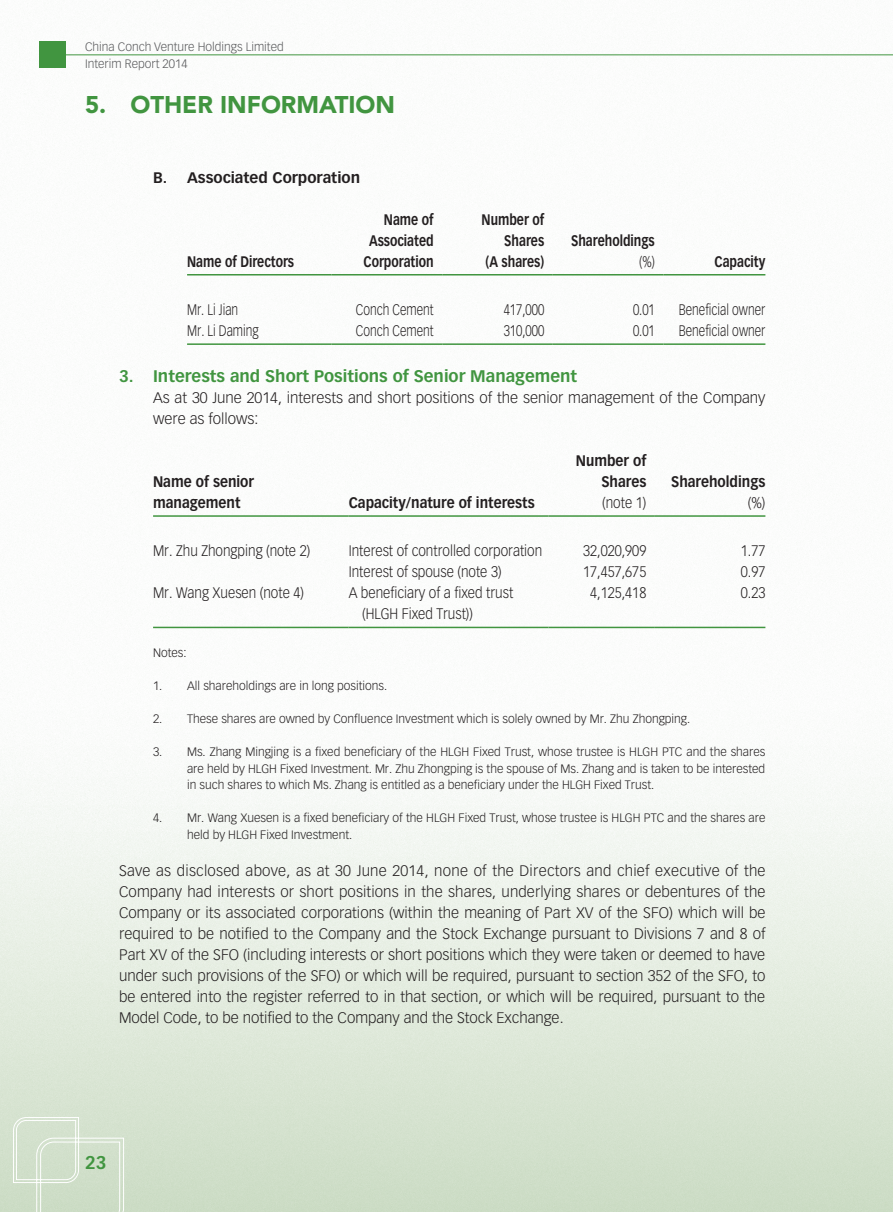
<style>
.page{position:relative;width:893px;height:1212px;background:#fff}
.page>*{position:absolute;margin:0;border:0;box-sizing:border-box;transform-origin:0 0}
.t1{font:900 24px "Avenir LT Std";color:#419540}
.t2{font:700 18px "Vectora LT Std";color:#419540}
.t3{font:700 16.5px "Vectora LT Std";color:#419540}
.t4{font:300 15px/21px "Vectora LT Std";color:#231f20}
.t5{font:300 15px "Vectora LT Std";color:#231f20;scale:.9 1}
.t6{font:300 15px "Vectora LT Std";color:#231f20;scale:.8 1}
.t7{font:700 15px/21px "Vectora LT Std";color:#231f20;text-align:right;scale:.8 1}
.t8{font:700 15px/21px "Vectora LT Std";color:#231f20;text-align:right;scale:.9 1}
.t9{font:700 15px "Vectora LT Std";color:#231f20}
.t10{font:300 12px/16.5px "Vectora LT Std";color:#231f20}
.t11{font:300 12px/16.5px "Vectora LT Std";color:#57585a}
</style>
<div class="page">
<img style="left:0;top:41px;width:893px;height:1171px">
<svg style="left:13px;top:1117px;width:111px;height:95px"></svg>
<hr style="left:57px;top:54px;width:836px;height:1px;background:#419540">
<div style="left:39px;top:42px;width:26px;height:26px;background:#419540"></div>
<hr style="left:187px;top:274px;width:145px;height:1px;background:#419540">
<hr style="left:332px;top:274px;width:110px;height:1px;background:#419540">
<hr style="left:442px;top:274px;width:111px;height:1px;background:#419540">
<hr style="left:553px;top:274px;width:110px;height:1px;background:#419540">
<hr style="left:663px;top:274px;width:102px;height:1px;background:#419540">
<hr style="left:187px;top:343px;width:145px;height:2px;background:#419540">
<hr style="left:332px;top:343px;width:110px;height:2px;background:#419540">
<hr style="left:442px;top:343px;width:111px;height:2px;background:#419540">
<hr style="left:553px;top:343px;width:110px;height:2px;background:#419540">
<hr style="left:663px;top:343px;width:102px;height:2px;background:#419540">
<hr style="left:153px;top:515px;width:196px;height:2px;background:#419540">
<hr style="left:349px;top:515px;width:200px;height:2px;background:#419540">
<hr style="left:549px;top:515px;width:106px;height:2px;background:#419540">
<hr style="left:655px;top:515px;width:110px;height:2px;background:#419540">
<hr style="left:153px;top:627px;width:196px;height:1px;background:#419540">
<hr style="left:349px;top:627px;width:200px;height:1px;background:#419540">
<hr style="left:549px;top:627px;width:106px;height:1px;background:#419540">
<hr style="left:655px;top:627px;width:110px;height:1px;background:#419540">
<p class="t11" style="left:85px;top:39px;width:200px">China Conch Venture Holdings Limited<br>Interim Report 2014</p>
<h1 class="t1" style="left:85px;top:91px;width:23px">5.</h1>
<h1 class="t1" style="left:130px;top:91px;width:266px">OTHER INFORMATION</h1>
<p class="t3" style="left:119px;top:366px;width:16px">3.</p>
<p class="t9" style="left:153px;top:168px;width:16px">B.</p>
<p class="t9" style="left:187px;top:168px;width:175px">Associated Corporation</p>
<p class="t7" style="left:187px;top:251px;width:135px">Name of Directors</p>
<p class="t7" style="left:363px;top:209px;width:89px">Name of<br>Associated<br>Corporation</p>
<p class="t7" style="left:482px;top:209px;width:80px">Number of<br>Shares<br>A( shares(</p>
<p class="t7" style="left:571px;top:230px;width:106px">Shareholdings</p>
<p class="t6" style="left:639px;top:253px;width:21px">%( )</p>
<p class="t7" style="left:714px;top:251px;width:65px">Capacity</p>
<p class="t6" style="left:187px;top:301px;width:65px">Mr Li. Jian</p>
<p class="t6" style="left:356px;top:301px;width:99px">Conch Cement</p>
<p class="t6" style="left:504px;top:301px;width:52px">417,000</p>
<p class="t6" style="left:633px;top:301px;width:29px">0.01</p>
<p class="t6" style="left:679px;top:301px;width:110px">Beneficial owner</p>
<p class="t6" style="left:187px;top:322px;width:91px">Mr Li. Daming</p>
<p class="t3" style="left:153px;top:366px;width:426px">Interests and Short Positions of Senior Management</p>
<p class="t6" style="left:356px;top:322px;width:99px">Conch Cement</p>
<p class="t6" style="left:504px;top:322px;width:52px">310,000</p>
<p class="t6" style="left:633px;top:322px;width:29px">0.01</p>
<p class="t6" style="left:679px;top:322px;width:110px">Beneficial owner</p>
<p class="t4" style="left:153px;top:387px;width:614px">As at 30 June 2014, interests and short positions of the senior management of the Company were as follows:</p>
<p class="t8" style="left:153px;top:471px;width:114px">Name of senior</p>
<p class="t8" style="left:153px;top:492px;width:99px">management</p>
<p class="t5" style="left:153px;top:542px;width:176px">Mr. Zhu Zhongping (note )2</p>
<p class="t5" style="left:153px;top:584px;width:169px">Mr. Wang Xuesen (note )4</p>
<p class="t10" style="left:153px;top:645px;width:35px">Notes:</p>
<p class="t8" style="left:349px;top:492px;width:208px">Capacity/nature of interests</p>
<p class="t5" style="left:349px;top:542px;width:217px">Interest of controlled corporation</p>
<p class="t5" style="left:349px;top:563px;width:171px">Interest of spouse (note (3</p>
<p class="t5" style="left:349px;top:584px;width:184px">A beneficiary of a fixed trust</p>
<p class="t5" style="left:362px;top:605px;width:125px">(HLGH Fixed Trust ((</p>
<p class="t10" style="left:153px;top:678px;width:11px">1.</p>
<p class="t10" style="left:187px;top:678px;width:202px">All shareholdings are in long positions.</p>
<p class="t8" style="left:576px;top:450px;width:80px">Number of<br>Shares</p>
<p class="t5" style="left:602px;top:494px;width:50px">(note (1</p>
<p class="t5" style="left:583px;top:542px;width:72px">32,020,909</p>
<p class="t5" style="left:583px;top:563px;width:72px">17,457,675</p>
<p class="t5" style="left:590px;top:584px;width:64px">4,125,418</p>
<p class="t8" style="left:671px;top:471px;width:106px">Shareholdings</p>
<p class="t5" style="left:748px;top:494px;width:21px">%) (</p>
<p class="t5" style="left:741px;top:542px;width:29px">1.77</p>
<p class="t5" style="left:741px;top:563px;width:29px">0.97</p>
<p class="t5" style="left:741px;top:584px;width:29px">0.23</p>
<p class="t10" style="left:153px;top:711px;width:11px">2.</p>
<p class="t10" style="left:153px;top:744px;width:11px">3.</p>
<p class="t10" style="left:153px;top:810px;width:11px">4.</p>
<p class="t10" style="left:187px;top:711px;width:505px">These shares are owned by Confluence Investment which is solely owned by Mr. Zhu Zhongping.</p>
<p class="t10" style="left:187px;top:744px;width:580px">Ms. Zhang Mingjing is a fixed beneficiary of the HLGH Fixed Trust, whose trustee is HLGH PTC and the shares</p>
<p class="t10" style="left:187px;top:760px;width:580px">are held by HLGH Fixed Investment. Mr. Zhu Zhongping is the spouse of Ms. Zhang and is taken to be interested in such shares to which Ms. Zhang is entitled as a beneficiary under the HLGH Fixed Trust.</p>
<p class="t10" style="left:187px;top:810px;width:580px">Mr. Wang Xuesen is a fixed beneficiary of the HLGH Fixed Trust, whose trustee is HLGH PTC and the shares are</p>
<p class="t10" style="left:187px;top:826px;width:167px">held by HLGH Fixed Investment.</p>
<p class="t4" style="left:119px;top:860px;width:648px;text-align:justify">Save as disclosed above, as at 30 June 2014, none of the Directors and chief executive of the Company had interests or short positions in the shares, underlying shares or debentures of the Company or its associated corporations (within the meaning of Part XV of the SFO) which will be required to be notified to the Company and the Stock Exchange pursuant to Divisions 7 and 8 of Part XV of the SFO (including interests or short positions which they were taken or deemed to have under such provisions of the SFO) or which will be required, pursuant to section 352 of the SFO, to be entered into the register referred to in that section, or which will be required, pursuant to the Model Code to, be notified to the Company and the Stock Exchange.</p>
<p class="t2" style="left:85px;top:1151px;width:23px">23</p>
</div>
